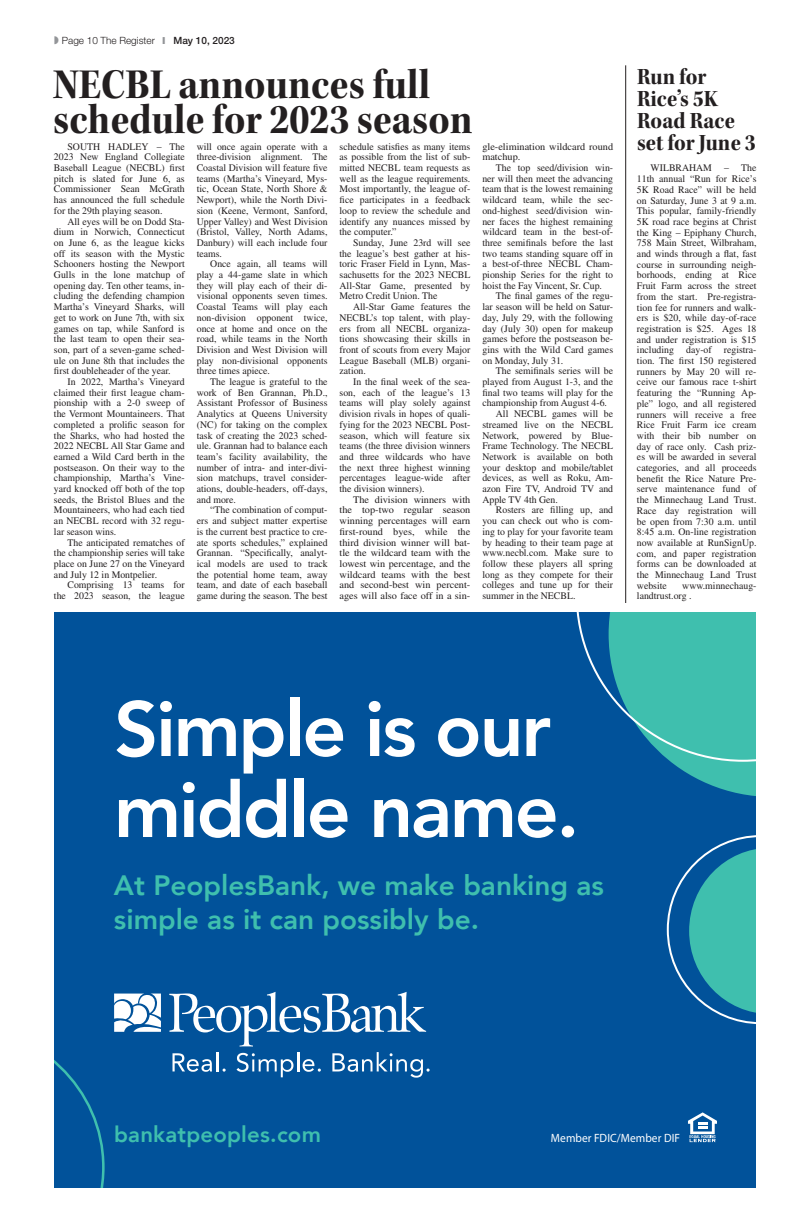
<style>
.page{position:relative;width:810px;height:1224px;background:#fff}
.page>*{position:absolute;margin:0;border:0;box-sizing:border-box;transform-origin:0 0}
.t1{font:800 77px/81px "Avenir";letter-spacing:-.03em;color:#fff}
.lr_-_brief_headline2{font:44px "Kepler Std Bold Scn Subh";color:#231f20}
.t2{font:800 28px/34px "Avenir";color:#3fbfae}
.lr_-_brief_headline2-2{font:24px/22px "Kepler Std Bold Scn Subh";color:#231f20}
.t3{font:800 22.1px "Avenir";letter-spacing:.01em;color:#3fbfae}
.t4{font:12px "Myriad Pro";letter-spacing:.005em;color:#fff;scale:.95 1}
.lr_-_body_text{font:10px/10.7px "Times LT Std";color:#231f20;text-align:justify}
.t5{font:300 10px "Helvetica Neue LT Std";color:#231f20}
.s1{color:#939598}
.s2{font-weight:500}
</style>
<div class="page">
<div style="left:54px;top:612px;width:702px;height:576px;background:#01529a"></div>
<svg style="left:114px;top:994px;width:47px;height:38px"></svg>
<svg style="left:169px;top:992px;width:261px;height:86px"></svg>
<svg style="left:54px;top:1060px;width:51px;height:128px"></svg>
<svg style="left:667px;top:835px;width:89px;height:189px"></svg>
<svg style="left:688px;top:1112px;width:29px;height:30px"></svg>
<svg style="left:576px;top:612px;width:180px;height:184px"></svg>
<hr style="left:625px;top:65px;width:1px;height:538px;background:#231f20">
<p class="t5" style="left:54px;top:35px;width:182px"><span class="s1">◗</span> Page 10 The Register <span class="s1">❙</span> <span class="s2">May 10, 2023</span></p>
<p class="lr_-_brief_headline2" style="left:53px;top:60px;width:379px">NECBL announces full</p>
<p class="lr_-_brief_headline2" style="left:53px;top:95px;width:421px">schedule for 2023 season</p>
<p class="lr_-_body_text" style="left:54px;top:141px;width:132px;text-indent:14px">SOUTH HADLEY – The 2023 New England Collegiate Baseball League (NECBL) first pitch is slated for June 6, as Commissioner Sean McGrath has announced the full schedule for the 29th playing season.</p>
<p class="lr_-_body_text" style="left:54px;top:216px;width:132px;text-indent:14px">All eyes will be on Dodd Sta&shy;dium in Norwich, Connecticut on June 6, as the league kicks off its season with the Mystic Schooners hosting the Newport Gulls in the lone matchup of opening day. Ten other teams, in&shy;cluding the defending champion Martha’s Vineyard Sharks, will get to work on June 7th, with six games on tap, while Sanford is the last team to open their sea&shy;son, part of a seven-game sched&shy;ule on June 8th that includes the first doubleheader of the year.</p>
<p class="lr_-_body_text" style="left:54px;top:376px;width:132px;text-indent:14px">In 2022, Martha’s Vineyard claimed their first league cham&shy;pionship with a 2-0 sweep of the Vermont Mountaineers. That completed a prolific season for the Sharks, who had hosted the 2022 NECBL All Star Game and earned a Wild Card berth in the postseason. On their way to the championship, Martha’s Vine&shy;yard knocked off both of the top seeds, the Bristol Blues and the Mountaineers, who had each tied an NECBL record with 32 regu&shy;lar season wins.</p>
<p class="lr_-_body_text" style="left:54px;top:537px;width:132px;text-indent:14px">The anticipated rematches of the championship series will take place on June 27 on the Vineyard and July 12 in Montpelier.</p>
<p class="lr_-_body_text" style="left:54px;top:580px;width:132px;text-align:right">Comprising 13 teams for the 2023 season, the league</p>
<p class="lr_-_body_text" style="left:197px;top:141px;width:132px">will once again operate with a three-division alignment. The Coastal Division will feature five teams (Martha’s Vineyard, Mys&shy;tic, Ocean State, North Shore &amp; Newport), while the North Divi&shy;sion (Keene, Vermont, Sanford, Upper Valley) and West Division (Bristol, Valley, North Adams, Danbury) will each include four teams.</p>
<p class="lr_-_body_text" style="left:197px;top:259px;width:132px;text-indent:14px">Once again, all teams will play a 44-game slate in which they will play each of their di&shy;visional opponents seven times.<br>Coastal Teams will play each non-division opponent twice, once at home and once on the road, while teams in the North Division and West Division will play non-divisional opponents three times apiece.</p>
<p class="lr_-_body_text" style="left:197px;top:376px;width:132px;text-indent:14px">The league is grateful to the work of Ben Grannan, Ph.D., Assistant Professor of Business Analytics at Queens University (NC) for taking on the complex task of creating the 2023 sched&shy;ule. Grannan had to balance each team’s facility availability, the number of intra- and inter-divi&shy;sion matchups, travel consider&shy;ations, double-headers, off-days, and more.</p>
<p class="lr_-_body_text" style="left:197px;top:505px;width:132px;text-indent:14px">“The combination of comput&shy;ers and subject matter expertise is the current best practice to cre&shy;ate sports schedules,” explained Grannan. “Specifically, analyt&shy;ical models are used to track the potential home team, away team, and date of each baseball game during the season. The best</p>
<p class="lr_-_body_text" style="left:340px;top:141px;width:132px">schedule satisfies as many items as possible from the list of sub&shy;mitted NECBL team requests as well as the league requirements.<br>Most importantly, the league of&shy;fice participates in a feedback loop to review the schedule and identify any nuances missed by the computer.”</p>
<p class="lr_-_body_text" style="left:340px;top:237px;width:132px;text-indent:14px">Sunday, June 23rd will see the league’s best gather at his&shy;toric Fraser Field in Lynn, Mas&shy;sachusetts for the 2023 NECBL All-Star Game, presented by Metro Credit Union. The</p>
<p class="lr_-_body_text" style="left:340px;top:301px;width:132px;text-indent:14px">All-Star Game features the NECBL’s top talent, with play&shy;ers from all NECBL organiza&shy;tions showcasing their skills in front of scouts from every Major League Baseball (MLB) organi&shy;zation.</p>
<p class="lr_-_body_text" style="left:340px;top:376px;width:132px;text-indent:14px">In the final week of the sea&shy;son, each of the league’s 13 teams will play solely against division rivals in hopes of quali&shy;fying for the 2023 NECBL Post&shy;season, which will feature six teams (the three division winners and three wildcards who have the next three highest winning percentages league-wide after the division winners).</p>
<p class="lr_-_body_text" style="left:340px;top:494px;width:132px;text-indent:14px">The division winners with the top-two regular season winning percentages will earn first-round byes, while the third division winner will bat&shy;tle the wildcard team with the lowest win percentage, and the wildcard teams with the best and second-best win percent&shy;ages will also face off in a sin-</p>
<p class="lr_-_body_text" style="left:482px;top:141px;width:132px">gle-elimination wildcard round matchup.</p>
<p class="lr_-_body_text" style="left:482px;top:162px;width:132px;text-indent:14px">The top seed/division win&shy;ner will then meet the advancing team that is the lowest remaining wildcard team, while the sec&shy;ond-highest seed/division win&shy;ner faces the highest remaining wildcard team in the best-of&shy;three semifinals before the last two teams standing square off in a best-of-three NECBL Cham&shy;pionship Series for the right to hoist the Fay Vincent, Sr. Cup.</p>
<p class="lr_-_body_text" style="left:482px;top:291px;width:132px;text-indent:14px">The final games of the regu&shy;lar season will be held on Satur&shy;day, July 29, with the following day (July 30) open for makeup games before the postseason be&shy;gins with the Wild Card games on Monday, July 31.</p>
<p class="lr_-_body_text" style="left:482px;top:366px;width:132px;text-indent:14px">The semifinals series will be played from August 1-3, and the final two teams will play for the championship from August 4-6.</p>
<p class="lr_-_body_text" style="left:482px;top:408px;width:132px;text-indent:14px">All NECBL games will be streamed live on the NECBL Network, powered by Blue-Frame Technology. The NECBL Network is available on both your desktop and mobile/tablet devices, as well as Roku, Am&shy;azon Fire TV, Android TV and Apple TV 4th Gen.</p>
<p class="lr_-_body_text" style="left:482px;top:505px;width:132px;text-indent:14px">Rosters are filling up, and you can check out who is com&shy;ing to play for your favorite team by heading to their team page at www.necbl.com. Make sure to follow these players all spring long as they compete for their colleges and tune up for their summer in the NECBL.</p>
<p class="lr_-_brief_headline2-2" style="left:637px;top:66px;width:71px">Run for</p>
<p class="lr_-_brief_headline2-2" style="left:637px;top:88px;width:120px">Rice’s 5K<br>Road Race set for June 3</p>
<p class="lr_-_body_text" style="left:637px;top:163px;width:121px;text-indent:14px">WILBRAHAM – The 11th annual “Run for Rice’s 5K Road Race” will be held on Saturday, June 3 at 9 a.m.<br>This popular, family-friendly 5K road race begins at Christ the King – Epiphany Church, 758 Main Street, Wilbraham, and winds through a flat, fast course in surrounding neigh&shy;borhoods, ending at Rice Fruit Farm across the street from the start. Pre-registra&shy;tion fee for runners and walk&shy;ers is $20, while day-of-race registration is $25. Ages 18 and under registration is $15 including day-of registra&shy;tion. The first 150 registered runners by May 20 will re&shy;ceive our famous race t-shirt featuring the “Running Ap&shy;ple” logo, and all registered runners will receive a free Rice Fruit Farm ice cream with their bib number on day of race only. Cash priz&shy;es will be awarded in several categories, and all proceeds benefit the Rice Nature Pre&shy;serve maintenance fund of the Minnechaug Land Trust.<br>Race day registration will be open from 7:30 a.m. until 8:45 a.m. On-line registration now available at RunSignUp. com, and paper registration forms can be downloaded at the Minnechaug Land Trust website</p>
<p class="lr_-_body_text" style="left:637px;top:580px;width:121px;text-indent:45px">www.minnechaug&shy;landtrust.org .</p>
<p class="t1" style="left:114px;top:689px;width:467px">Simple is our middle name.</p>
<p class="t2" style="left:114px;top:868px;width:491px">At PeoplesBank, we make banking as simple as it can possibly be.</p>
<p class="t3" style="left:114px;top:1118px;width:208px">bankatpeoples.com</p>
<p class="t4" style="left:551px;top:1130px;width:137px">Member FDIC/Member DIF</p>
</div>
